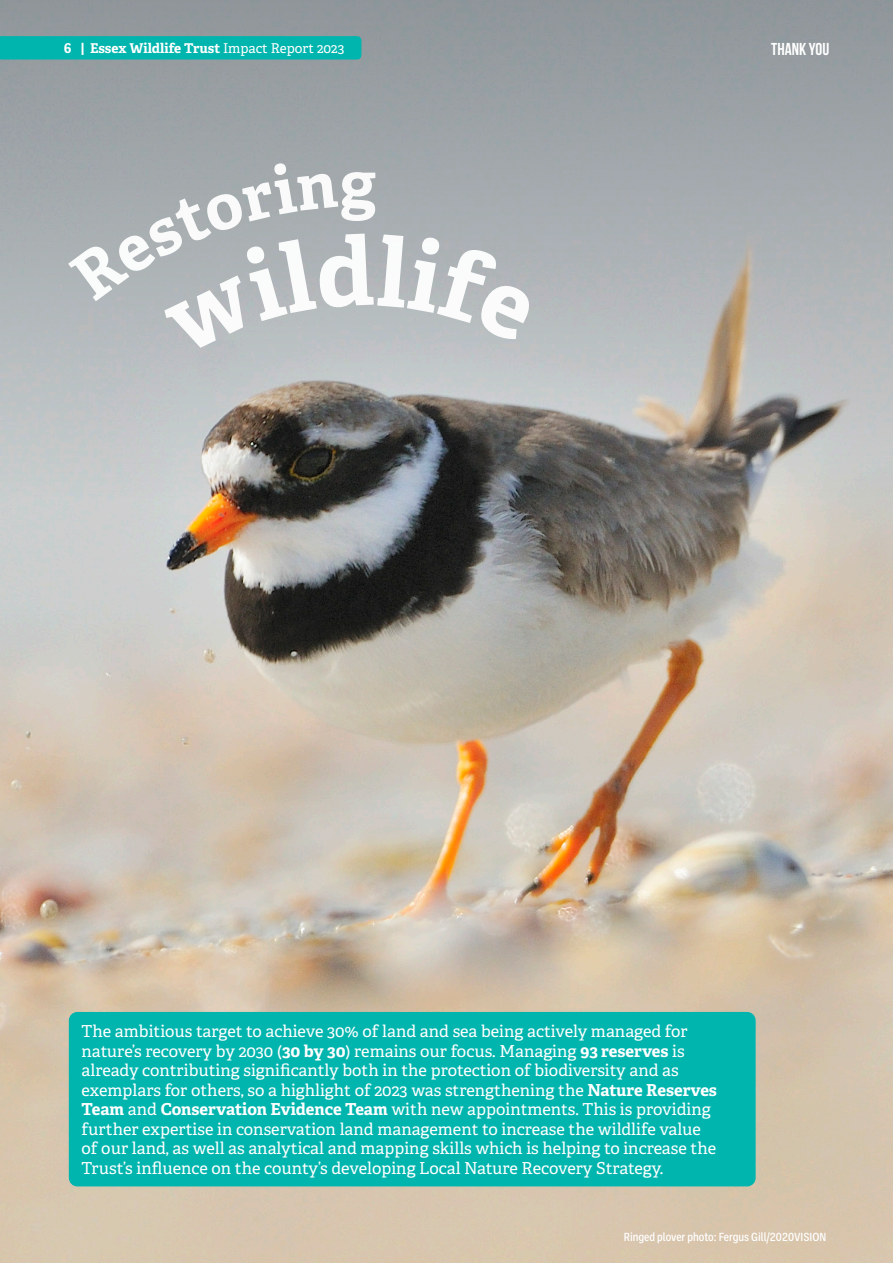
<style>
.page{position:relative;width:893px;height:1263px;background:#fff}
.page>*{position:absolute;margin:0;border:0;box-sizing:border-box;transform-origin:0 0}
.t1{font:700 64.5px "Adelle";color:#fff}
.t2{font:700 17.25px "Bebas Neue";color:#fff}
.t3{font:16.5px/19.5px "Adelle";color:#fff}
.t4{font:700 13.5px "Adelle";color:#fff}
.t5{font:500 12px "Ballinger Condensed";color:#fff}
.s1{font-weight:400}
.s2{font-weight:700}
</style>
<div class="page">
<img style="left:0;top:497px;width:893px;height:766px">
<svg style="left:0;top:0;width:893px;height:497px;background:#9ea1a3"></svg>
<svg style="left:0;top:36px;width:361px;height:24px;background:#03b4ad"></svg>
<div style="left:69px;top:1012px;width:687px;height:174px;background:#00b5ae;border-radius:9px"></div>
<svg style="left:68px;top:162px;width:467px;height:193px;background:#adb3b6"></svg>
<p class="t4" style="left:64px;top:38px;width:9px">6</p>
<p class="t4" style="left:81px;top:38px;width:265px">| Essex Wildlife Trust <span class="s1">Impact Report 2023</span></p>
<p class="t2" style="left:771px;top:40px;width:59px">THANK YOU</p>
<h1 class="t1" style="left:340px;top:137px;width:39px">g</h1>
<p class="t3" style="left:82px;top:1021px;width:637px">The ambitious target to achieve 30% of land and sea being actively managed for nature’s recovery by 2030 (<span class="s2">30 by 30</span>) remains our focus. Managing <span class="s2">93 reserves</span> is already contributing significantly both in the protection of biodiversity and as exemplars for others, so a highlight of 2023 was strengthening the <span class="s2">Nature Reserves Team</span> and <span class="s2">Conservation Evidence Team</span> with new appointments. This is providing further expertise in conservation land management to increase the wildlife value of our land, as well as analytical and mapping skills which is helping to increase the Trust’s influence on the county’s developing Local Nature Recovery Strategy.</p>
<p class="t5" style="left:624px;top:1230px;width:204px">Ringed plover photo: Fergus Gill/2020VISION</p>
</div>
